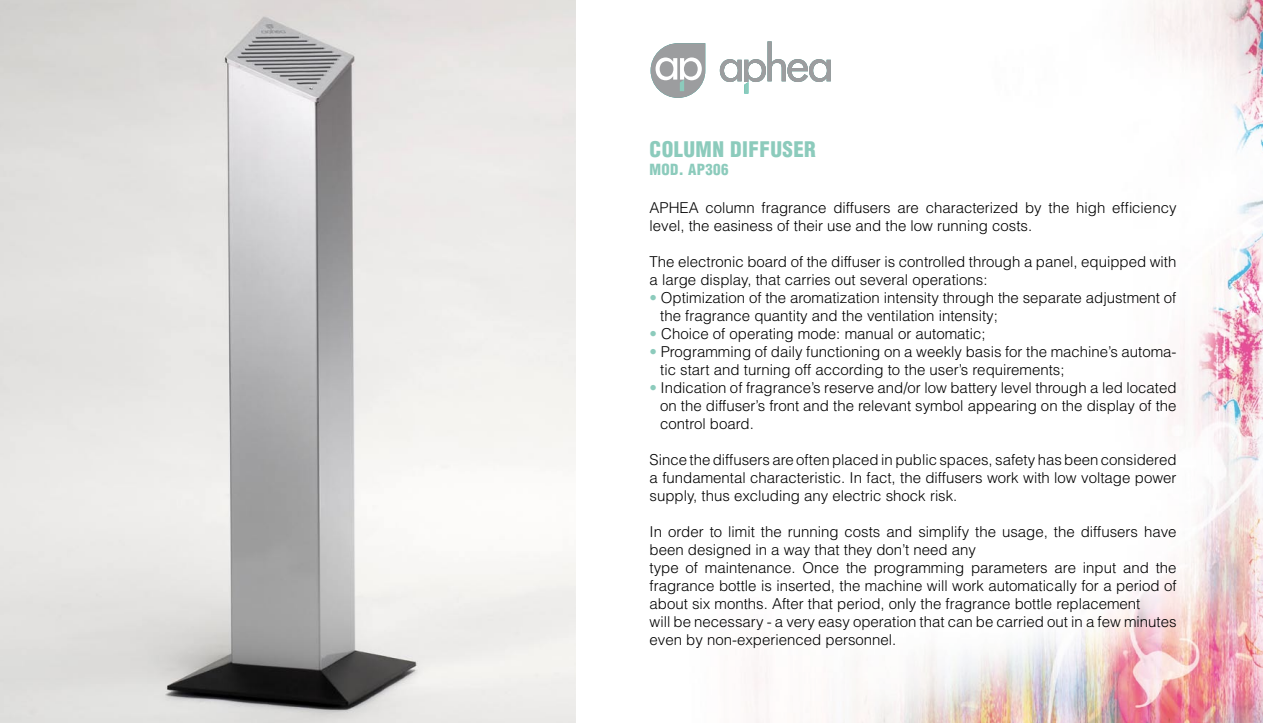
<style>
.page{position:relative;width:1263px;height:723px;background:#fff}
.page>*{position:absolute;margin:0;border:0;box-sizing:border-box;transform-origin:0 0}
.t1{font:900 condensed 21px "Helvetica";letter-spacing:.02em;color:#8ccbbc}
.t2{font:300 15px/18px "Helvetica";color:#000}
.t3{font:900 condensed 15px "Helvetica";letter-spacing:.02em;color:#8ccbbc}
.s1{color:#8ccbbc}
</style>
<div class="page">
<img style="left:575px;top:0;width:688px;height:723px">
<svg style="left:651px;top:41px;width:180px;height:57px"></svg>
<img style="left:0;top:0;width:575px;height:723px">
<h1 class="t1" style="left:649px;top:136px;width:168px">COLUMN DIFFUSER</h1>
<p class="t3" style="left:649px;top:160px;width:80px">MOD. AP306</p>
<p class="t2" style="left:649px;top:198px;width:528px">APHEA column fragrance diffusers are characterized by the high efficiency level, the easiness of their use and the low running costs.</p>
<p class="t2" style="left:649px;top:252px;width:528px">The electronic board of the diffuser is controlled through a panel, equipped with a large display, that carries out several operations:</p>
<p class="t2" style="left:660px;top:288px;width:518px;text-indent:-11px"><span class="s1">•</span> Optimization of the aromatization intensity through the separate adjustment of the fragrance quantity and the ventilation intensity;</p>
<p class="t2" style="left:649px;top:324px;width:337px"><span class="s1">•</span> Choice of operating mode: manual or automatic;</p>
<p class="t2" style="left:660px;top:342px;width:518px;text-indent:-11px"><span class="s1">•</span> Programming of daily functioning on a weekly basis for the machine’s automa&shy;tic start and turning off according to the user’s requirements;</p>
<p class="t2" style="left:660px;top:378px;width:518px;text-align:justify;text-indent:-11px"><span class="s1">•</span> Indication of fragrance’s reserve and/or low battery level through a led located on the diffuser’s front and the relevant symbol appearing on the display of the control board.</p>
<p class="t2" style="left:649px;top:450px;width:528px;text-align:justify">Since the diffusers are often placed in public spaces, safety has been considered a fundamental characteristic. In fact, the diffusers work with low voltage power supply, thus excluding any electric shock risk.</p>
<p class="t2" style="left:649px;top:522px;width:528px">In order to limit the running costs and simplify the usage, the diffusers have been designed in a way that they don’t need any<br>type of maintenance. Once the programming parameters are input and the fragrance bottle is inserted, the machine will work automatically for a period of about six months. After that period, only the fragrance bottle replacement<br>will be necessary - a very easy operation that can be carried out in a few minutes even by non-experienced personnel.</p>
</div>
